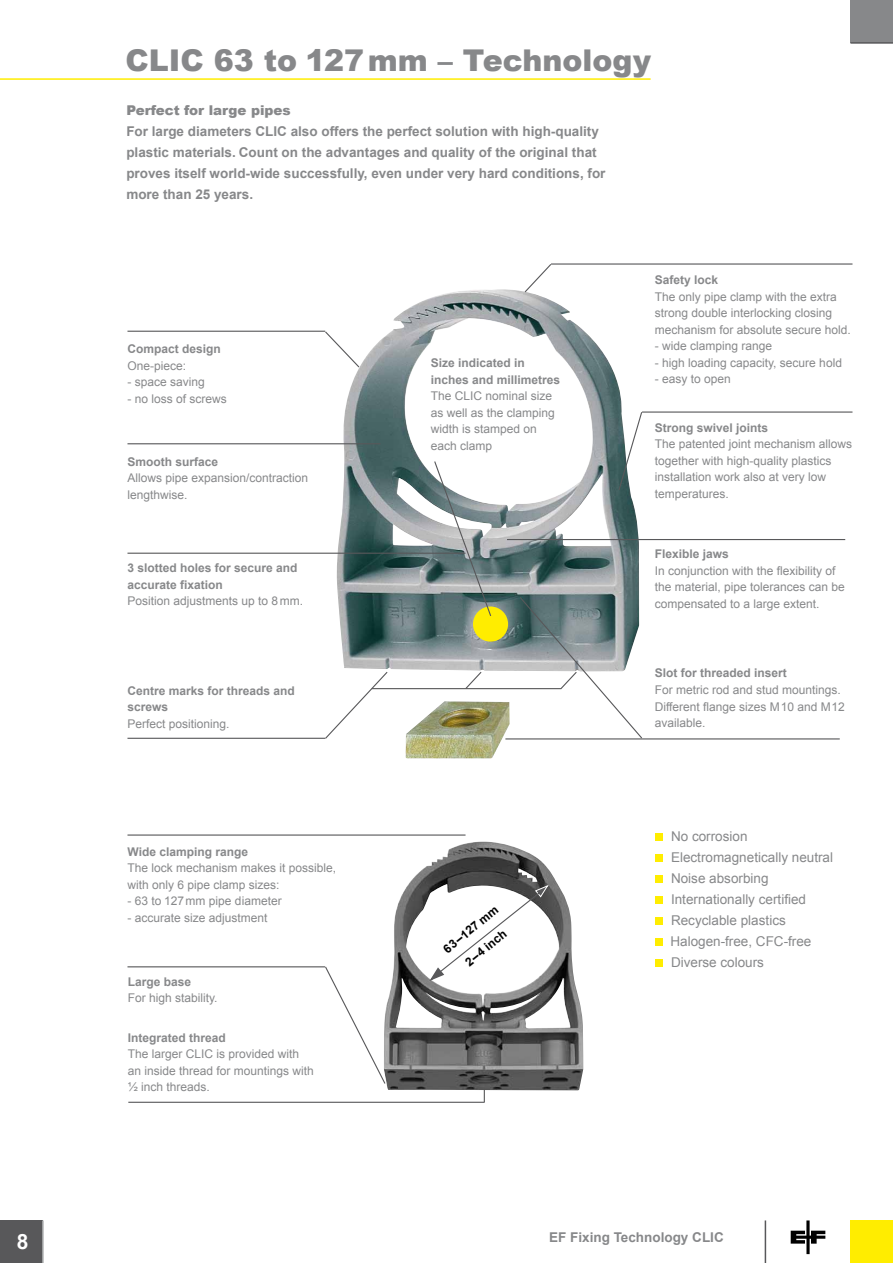
<style>
.page{position:relative;width:893px;height:1263px;background:#fff}
.page>*{position:absolute;margin:0;border:0;box-sizing:border-box;transform-origin:0 0}
.t1{font:900 30px "Arial";color:#87888a}
.t2{font:700 21px "Arial";color:#fff}
.t3{font:700 13.5px/21px "Arial";color:#87888a}
.t4{font:13.5px/21px "Arial";color:#87888a}
.t5{font:900 13.5px "Arial";color:#87888a}
.t6{font:12px/16.5px "Arial";color:#87888a}
.t7{font:700 12px/16.5px "Arial";color:#87888a}
.t8{font:700 12px/24px "Arial";color:#000;text-align:center}
</style>
<div class="page">
<div style="left:850px;top:1220px;width:43px;height:43px;background:#ffed00"></div>
<svg style="left:791px;top:1220px;width:34px;height:34px"></svg>
<hr style="left:765px;top:1220px;width:1px;height:43px;background:#58585a">
<div style="left:0;top:1220px;width:43px;height:43px;background:#58585a"></div>
<hr style="left:42px;top:1220px;width:2px;height:43px;background:#b1b3b4">
<div style="left:850px;top:0;width:43px;height:43px;background:#87888a"></div>
<hr style="left:850px;top:42px;width:43px;height:2px;background:#58585a">
<hr style="left:0;top:78px;width:651px;height:2px;background:#ffed00">
<div style="left:655px;top:833px;width:8px;height:8px;background:#ffed00"></div>
<div style="left:655px;top:854px;width:8px;height:8px;background:#ffed00"></div>
<div style="left:655px;top:875px;width:8px;height:8px;background:#ffed00"></div>
<div style="left:655px;top:896px;width:8px;height:8px;background:#ffed00"></div>
<div style="left:655px;top:917px;width:8px;height:8px;background:#ffed00"></div>
<div style="left:655px;top:938px;width:8px;height:8px;background:#ffed00"></div>
<div style="left:655px;top:959px;width:8px;height:8px;background:#ffed00"></div>
<img style="left:336px;top:289px;width:303px;height:382px">
<div style="left:473px;top:606px;width:35px;height:36px;background:#ffed00;border-radius:50%"></div>
<svg style="left:484px;top:1090px;width:1px;height:12px"></svg>
<hr style="left:127px;top:834px;width:339px;height:2px;background:#58585a">
<hr style="left:128px;top:1102px;width:356px;height:1px;background:#58585a">
<hr style="left:505px;top:738px;width:335px;height:1px;background:#58585a">
<hr style="left:551px;top:263px;width:301px;height:2px;background:#58585a">
<svg style="left:523px;top:263px;width:29px;height:31px"></svg>
<hr style="left:127px;top:553px;width:339px;height:1px;background:#58585a">
<hr style="left:642px;top:411px;width:210px;height:2px;background:#58585a">
<svg style="left:618px;top:411px;width:25px;height:80px"></svg>
<svg style="left:324px;top:330px;width:37px;height:39px"></svg>
<hr style="left:127px;top:331px;width:198px;height:1px;background:#58585a">
<hr style="left:507px;top:539px;width:338px;height:1px;background:#58585a">
<hr style="left:127px;top:443px;width:253px;height:1px;background:#58585a">
<svg style="left:433px;top:460px;width:59px;height:157px"></svg>
<svg style="left:324px;top:670px;width:65px;height:69px"></svg>
<hr style="left:127px;top:738px;width:198px;height:1px;background:#58585a">
<svg style="left:324px;top:966px;width:60px;height:117px"></svg>
<hr style="left:127px;top:966px;width:198px;height:1px;background:#58585a">
<img style="left:384px;top:841px;width:199px;height:249px">
<img style="left:406px;top:701px;width:104px;height:57px">
<svg style="left:519px;top:596px;width:124px;height:144px"></svg>
<svg style="left:464px;top:670px;width:19px;height:20px"></svg>
<hr style="left:372px;top:688px;width:189px;height:1px;background:#58585a">
<svg style="left:429px;top:885px;width:119px;height:96px"></svg>
<h1 class="t1" style="left:125px;top:39px;width:527px">CLIC 63 to 127mm – Technology</h1>
<p class="t5" style="left:126px;top:101px;width:166px">Perfect for large pipes</p>
<p class="t3" style="left:126px;top:122px;width:481px">For large diameters CLIC also offers the perfect solution with high-quality plastic materials. Count on the advantages and quality of the original that proves itself world-wide successfully, even under very hard conditions, for more than 25 years.</p>
<p class="t7" style="left:127px;top:341px;width:95px">Compact design</p>
<p class="t6" style="left:127px;top:357px;width:60px">One-piece:</p>
<p class="t6" style="left:127px;top:374px;width:79px">- space saving</p>
<p class="t6" style="left:127px;top:390px;width:101px">- no loss of screws</p>
<p class="t7" style="left:127px;top:454px;width:92px">Smooth surface</p>
<p class="t6" style="left:127px;top:470px;width:182px">Allows pipe expansion/contraction lengthwise.</p>
<p class="t7" style="left:127px;top:560px;width:172px">3 slotted holes for secure and accurate fixation</p>
<p class="t6" style="left:127px;top:593px;width:177px">Position adjustments up to 8mm.</p>
<p class="t7" style="left:127px;top:682px;width:169px">Centre marks for threads and screws</p>
<p class="t6" style="left:127px;top:715px;width:104px">Perfect positioning.</p>
<p class="t7" style="left:127px;top:843px;width:122px">Wide clamping range</p>
<p class="t6" style="left:127px;top:860px;width:210px">The lock mechanism makes it possible, with only 6 pipe clamp sizes:</p>
<p class="t6" style="left:127px;top:893px;width:156px">- 63 to 127mm pipe diameter</p>
<p class="t6" style="left:127px;top:909px;width:142px">- accurate size adjustment</p>
<p class="t7" style="left:128px;top:973px;width:65px">Large base</p>
<p class="t6" style="left:128px;top:990px;width:91px">For high stability.</p>
<p class="t7" style="left:128px;top:1029px;width:100px">Integrated thread</p>
<p class="t6" style="left:128px;top:1046px;width:188px">The larger CLIC is provided with an inside thread for mountings with ½ inch threads.</p>
<p class="t7" style="left:431px;top:355px;width:131px">Size indicated in inches and millimetres</p>
<p class="t6" style="left:431px;top:388px;width:126px">The CLIC nominal size as well as the clamping width is stamped on each clamp</p>
<p class="t8" style="left:438px;top:941px;width:68px;rotate:-39deg">63–127 mm<br>2–4 inch</p>
<p class="t7" style="left:655px;top:272px;width:65px">Safety lock</p>
<p class="t6" style="left:655px;top:289px;width:198px">The only pipe clamp with the extra strong double interlocking closing mechanism for absolute secure hold.</p>
<p class="t6" style="left:655px;top:338px;width:119px">- wide clamping range</p>
<p class="t6" style="left:655px;top:355px;width:189px">- high loading capacity, secure hold</p>
<p class="t6" style="left:655px;top:371px;width:78px">- easy to open</p>
<p class="t7" style="left:655px;top:420px;width:115px">Strong swivel joints</p>
<p class="t6" style="left:655px;top:436px;width:199px">The patented joint mechanism allows together with high-quality plastics installation work also at very low temperatures.</p>
<p class="t7" style="left:655px;top:546px;width:76px">Flexible jaws</p>
<p class="t6" style="left:655px;top:562px;width:192px">In conjunction with the flexibility of the material, pipe tolerances can be compensated to a large extent.</p>
<p class="t7" style="left:655px;top:665px;width:134px">Slot for threaded insert</p>
<p class="t6" style="left:655px;top:682px;width:192px">For metric rod and stud mountings.<br>Different flange sizes M10 and M12 available.</p>
<p class="t4" style="left:670px;top:825px;width:164px">No corrosion<br>Electromagnetically neutral<br>Noise absorbing<br>Internationally certified<br>Recyclable plastics<br>Halogen-free, CFC-free<br>Diverse colours</p>
<h2 class="t2" style="left:17px;top:1228px;width:13px">8</h2>
<p class="t3" style="left:549px;top:1227px;width:176px">EF Fixing Technology CLIC</p>
</div>
